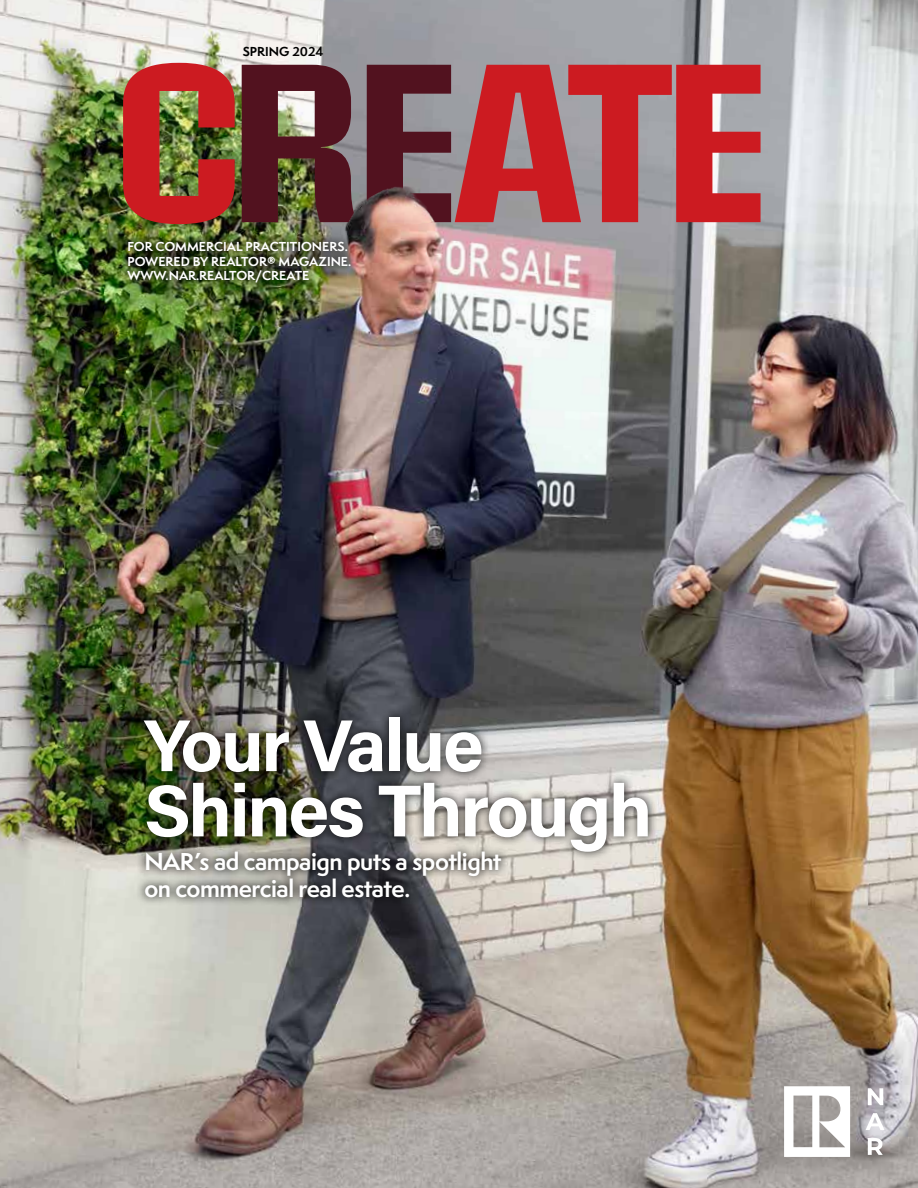
<style>
.page{position:relative;width:918px;height:1188px;background:#fff}
.page>*{position:absolute;margin:0;border:0;box-sizing:border-box;transform-origin:0 0}
.t1{font:215.7px "Pressio No.53";letter-spacing:-.07em;color:#cc1b21}
.t2{font:73.5px/65.2px "Acumin Variable Concept";letter-spacing:-.03em;color:#fff}
.t3{font:700 22.5px/27px "Semplicita Pro";letter-spacing:-.02em;color:#fff}
.t4{font:700 12px/14.4px "Semplicita Pro";color:#fff}
.t5{font:700 12px "Semplicita Pro";color:#000}
.s1{color:#52121f}
</style>
<div class="page">
<img style="left:0;top:0;width:918px;height:1188px">
<div style="left:135px;top:708px;width:523px;height:199px;background:#000;opacity:.75"></div>
<svg style="left:784px;top:1086px;width:66px;height:71px"></svg>
<svg style="left:868px;top:1088px;width:15px;height:17px"></svg>
<svg style="left:866px;top:1113px;width:19px;height:17px"></svg>
<svg style="left:868px;top:1138px;width:15px;height:17px"></svg>
<div style="left:118px;top:232px;width:241px;height:60px;background:#000;opacity:.75"></div>
<img style="left:343px;top:178px;width:97px;height:53px">
<p class="t5" style="left:243px;top:42px;width:82px">SPRING 2024</p>
<h1 class="t1" style="left:110px;top:12px;width:663px">C<span class="s1">RE</span>ATE</h1>
<p class="t4" style="left:127px;top:239px;width:225px">FOR COMMERCIAL PRACTITIONERS.<br>POWERED BY REALTOR® MAGAZINE.<br>WWW.NAR.REALTOR/CREATE</p>
<h2 class="t2" style="left:144px;top:710px;width:510px">Your Value<br>Shines Through</h2>
<h3 class="t3" style="left:144px;top:848px;width:359px">NAR’s ad campaign puts a spotlight on commercial real estate.</h3>
</div>
